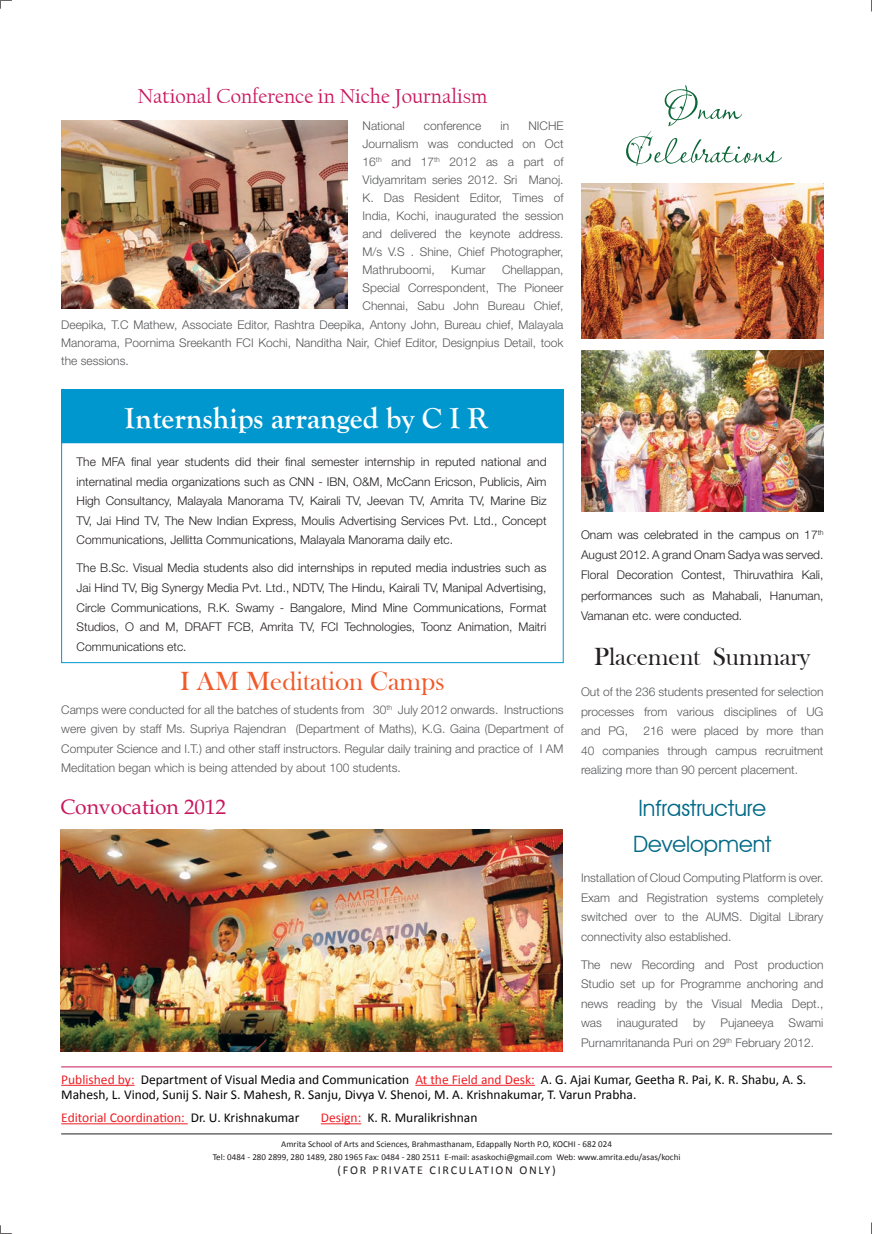
<style>
.page{position:relative;width:872px;height:1234px;background:#fff}
.page>*{position:absolute;margin:0;border:0;box-sizing:border-box;transform-origin:0 0}
.t1{font:52.5px/43.5px "Lavishly Yours ROB";color:#0c6638;text-align:center}
.t2{font:700 30px "Goudy Old Style T";color:#fff}
.t3{font:27px "Bask Old Face";color:#f15929}
.t4{font:25.5px "Bask Old Face";color:#231f20}
.t5{font:22.5px "Avant Garde IT Cby BT";color:#006986}
.t6{font:21px "Californian FB";color:#c8175e}
.t7{font:21px "Book Antiqua";color:#c8175e}
.t8{font:13.5px/15px "Calibri";color:#040503}
.t9{font:13.5px "Calibri";color:#ee1d23}
.t10{font:300 12px/19.5px "Helvetica Neue";color:#57585a;text-align:justify}
.t11{font:300 12px/19.5px "Helvetica Neue";color:#231f20;text-align:justify}
.t12{font:12px "Calibri";letter-spacing:.15em;color:#231f20}
.t13{font:9px "Calibri";color:#231f20}
.s1{color:#ee1d23}
.s2{color:#040503}
</style>
<div class="page">
<div style="left:61px;top:442px;width:502px;height:221px;border:1px solid #0097cf"></div>
<div style="left:61px;top:389px;width:502px;height:53px;background:#0097cf"></div>
<img style="left:581px;top:183px;width:242px;height:155px">
<img style="left:581px;top:350px;width:242px;height:162px">
<hr style="left:61px;top:1066px;width:771px;height:1px;background:#c8175e">
<hr style="left:61px;top:1084px;width:74px;height:1px;background:#ee1d23">
<hr style="left:415px;top:1084px;width:120px;height:1px;background:#ee1d23">
<hr style="left:61px;top:1123px;width:127px;height:1px;background:#ee1d23">
<hr style="left:321px;top:1123px;width:40px;height:1px;background:#ee1d23">
<hr style="left:61px;top:1133px;width:771px;height:1px;background:#231f20">
<svg style="left:0;top:0;width:12px;height:9px"></svg>
<svg style="left:0;top:1225px;width:12px;height:9px"></svg>
<img style="left:61px;top:120px;width:286px;height:189px">
<img style="left:60px;top:829px;width:503px;height:222px">
<p class="t6" style="left:137px;top:85px;width:351px">National Conference in Niche Journalism</p>
<p class="t10" style="left:362px;top:115px;width:44px">National</p>
<p class="t10" style="left:424px;top:115px;width:59px">conference</p>
<p class="t10" style="left:500px;top:115px;width:10px">in</p>
<p class="t10" style="left:362px;top:116px;width:202px;line-height:18px;text-indent:166px">NICHE Journalism was conducted on Oct 16<sup>th</sup> and 17<sup>th</sup> 2012 as a part of Vidyamritam series 2012. Sri Manoj.<br>K. Das Resident Editor, Times of India, Kochi, inaugurated the session and delivered the keynote address.<br>M/s V.S . Shine, Chief Photographer, Mathruboomi,</p>
<p class="t10" style="left:362px;top:260px;width:202px;line-height:18px;text-indent:139px">Chellappan, Special Correspondent, The Pioneer Chennai, Sabu John Bureau Chief,</p>
<p class="t10" style="left:61px;top:315px;width:504px;line-height:18px">Deepika, T.C Mathew, Associate Editor, Rashtra Deepika, Antony John, Bureau chief, Malayala Manorama, Poornima Sreekanth FCI Kochi, Nanditha Nair, Chief Editor, Designpius Detail, took the sessions.</p>
<p class="t10" style="left:451px;top:259px;width:36px">Kumar</p>
<p class="t2" style="left:125px;top:401px;width:365px">Internships arranged by C I R</p>
<p class="t11" style="left:77px;top:452px;width:471px">The MFA final year students did their final semester internship in reputed national and internatinal media organizations such as CNN - IBN, O&amp;M, McCann Ericson, Publicis, Aim High Consultancy, Malayala Manorama TV, Kairali TV, Jeevan TV, Amrita TV, Marine Biz TV, Jai Hind TV, The New Indian Express, Moulis Advertising Services Pvt. Ltd., Concept Communications, Jellitta Communications, Malayala Manorama daily etc.</p>
<p class="t11" style="left:77px;top:558px;width:471px">The B.Sc. Visual Media students also did internships in reputed media industries such as Jai Hind TV, Big Synergy Media Pvt. Ltd., NDTV, The Hindu, Kairali TV, Manipal Advertising, Circle Communications, R.K. Swamy - Bangalore, Mind Mine Communications, Format Studios, O and M, DRAFT FCB, Amrita TV, FCI Technologies, Toonz Animation, Maitri Communications etc.</p>
<p class="t3" style="left:180px;top:665px;width:266px">I AM Meditation Camps</p>
<p class="t10" style="left:61px;top:699px;width:504px">Camps were conducted for all the batches of students from 30<sup>th</sup> July 2012 onwards. Instructions were given by staff Ms. Supriya Rajendran (Department of Maths), K.G. Gaina (Department of Computer Science and I.T.) and other staff instructors. Regular daily training and practice of I AM Meditation began which is being attended by about 100 students.</p>
<p class="t7" style="left:60px;top:792px;width:167px">Convocation 2012</p>
<p class="t1" style="left:625px;top:89px;width:156px">Onam<br>Celebrations</p>
<p class="t11" style="left:581px;top:524px;width:244px;line-height:20.2px">Onam was celebrated in the campus on 17<sup>th </sup>August 2012. A grand Onam Sadya was served.<br>Floral Decoration Contest, Thiruvathira Kali, performances such as Mahabali, Hanuman, Vamanan etc. were conducted.</p>
<p class="t4" style="left:594px;top:642px;width:217px">Placement Summary</p>
<p class="t10" style="left:581px;top:682px;width:244px">Out of the 236 students presented for selection processes from various disciplines of UG and PG,</p>
<p class="t10" style="left:581px;top:721px;width:244px;text-indent:63px">216 were placed by more than 40 companies through campus recruitment realizing more than 90 percent placement.</p>
<p class="t5" style="left:638px;top:794px;width:129px">Infrastructure</p>
<p class="t5" style="left:633px;top:830px;width:140px">Development</p>
<p class="t10" style="left:581px;top:867px;width:244px">Installation of Cloud Computing Platform is over.<br>Exam and Registration systems completely switched over to the AUMS. Digital Library connectivity also established.</p>
<p class="t10" style="left:581px;top:954px;width:244px">The new Recording and Post production Studio set up for Programme anchoring and news reading by the Visual Media Dept., was inaugurated by Pujaneeya Swami Purnamritananda Puri on 29<sup>th</sup> February 2012.</p>
<p class="t8" style="left:61px;top:1071px;width:746px"><span class="s1">Published by:</span> Department of Visual Media and Communication <span class="s1">At the Field and Desk:</span> A. G. Ajai Kumar, Geetha R. Pai, K. R. Shabu, A. S.<br>Mahesh, L. Vinod, Sunij S. Nair S. Mahesh, R. Sanju, Divya V. Shenoi, M. A. Krishnakumar, T. Varun Prabha.</p>
<p class="t9" style="left:61px;top:1108px;width:240px">Editorial Coordination: <span class="s2">Dr. U. Krishnakumar</span></p>
<p class="t8" style="left:321px;top:1110px;width:158px"><span class="s1">Design:</span> K. R. Muralikrishnan</p>
<p class="t13" style="left:281px;top:1138px;width:332px">Amrita School of Arts and Sciences, Brahmasthanam, Edappally North P.O, KOCHI - 682 024</p>
<p class="t13" style="left:213px;top:1150px;width:469px">Tel: 0484 - 280 2899, 280 1489, 280 1965 Fax: 0484 - 280 2511 E-mail: asaskochi@gmail.com Web: www.amrita.edu/asas/kochi</p>
<p class="t12" style="left:337px;top:1162px;width:220px">(FOR PRIVATE CIRCULATION ONLY)</p>
</div>
